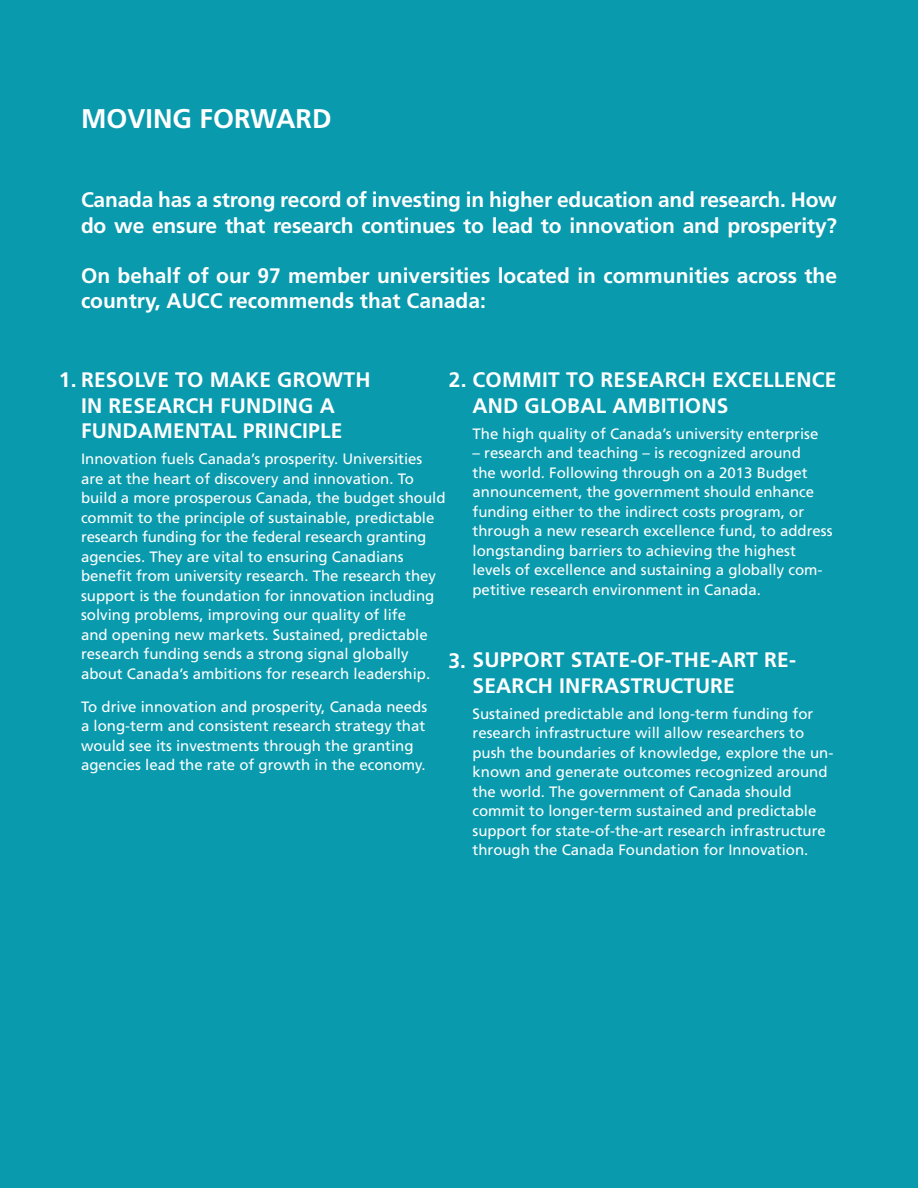
<style>
.page{position:relative;width:918px;height:1188px;background:#fff}
.page>*{position:absolute;margin:0;border:0;box-sizing:border-box;transform-origin:0 0}
.t1{font:700 27px "Frutiger LT Std";color:#fff}
.t2{font:700 21px/25.2px "Frutiger LT Std";letter-spacing:-.01em;color:#fff}
.t3{font:15px/19.5px "Frutiger LT Std";color:#fff}
</style>
<div class="page">
<div style="left:1px;top:0;width:917px;height:1188px;background:#099aad"></div>
<h1 class="t1" style="left:81px;top:103px;width:80px">Moving</h1>
<h1 class="t1" style="left:200px;top:103px;width:18px">for</h1>
<h1 class="t1" style="left:250px;top:103px;width:45px">ward</h1>
<h2 class="t2" style="left:81px;top:188px;width:758px">Canada has a strong record of investing in higher education and research. How do we ensure that research continues to lead to innovation and prosperity?</h2>
<h2 class="t2" style="left:81px;top:263px;width:758px">On behalf of our 97 member universities located in communities across the country, AUCC recommends that Canada:</h2>
<h2 class="t2" style="left:59px;top:368px;width:36px">1.resol</h2>
<h2 class="t2" style="left:143px;top:368px;width:150px">veto makegro</h2>
<h2 class="t2" style="left:322px;top:368px;width:50px">wth</h2>
<h2 class="t2" style="left:81px;top:393px;width:42px">in researc</h2>
<h2 class="t2" style="left:199px;top:393px;width:36px">h funding</h2>
<h2 class="t2" style="left:320px;top:393px;width:13px">a</h2>
<h2 class="t2" style="left:81px;top:418px;width:15px">fundamental</h2>
<h2 class="t2" style="left:243px;top:418px;width:12px">principle</h2>
<p class="t3" style="left:81px;top:449px;width:366px">Innovation fuels Canada’s prosperity. Universities are at the heart of discovery and innovation. To build a more prosperous Canada, the budget should commit to the principle of sustainable, predictable research funding for the federal research granting agencies. They are vital to ensuring Canadians benefit from university research. The research they support is the foundation for innovation including solving problems, improving our quality of life<br>and opening new markets. Sustained, predictable research funding sends a strong signal globally about Canada’s ambitions for research leadership.</p>
<p class="t3" style="left:81px;top:697px;width:348px">To drive innovation and prosperity, Canada needs a long-term and consistent research strategy that would see its investments through the granting agencies lead the rate of growth in the economy.</p>
<h2 class="t2" style="left:449px;top:368px;width:53px">2. Commit</h2>
<h2 class="t2" style="left:566px;top:368px;width:49px">to researc</h2>
<h2 class="t2" style="left:691px;top:368px;width:61px">h excellence</h2>
<h2 class="t2" style="left:472px;top:393px;width:16px">and</h2>
<h2 class="t2" style="left:525px;top:393px;width:15px">global</h2>
<h2 class="t2" style="left:612px;top:393px;width:14px">ambitions</h2>
<p class="t3" style="left:472px;top:424px;width:347px">The high quality of Canada’s university enterprise</p>
<p class="t3" style="left:472px;top:444px;width:362px">– research and teaching – is recognized around<br>the world. Following through on a 2013 Budget announcement, the government should enhance funding either to the indirect costs program, or through a new research excellence fund, to address longstanding barriers to achieving the highest levels of excellence and sustaining a globally com&shy;petitive research environment in Canada.</p>
<h2 class="t2" style="left:448px;top:648px;width:39px">3.support</h2>
<h2 class="t2" style="left:571px;top:648px;width:13px">state</h2>
<h2 class="t2" style="left:630px;top:648px;width:103px">-of-the-art</h2>
<h2 class="t2" style="left:764px;top:648px;width:33px">re -</h2>
<h2 class="t2" style="left:472px;top:673px;width:14px">searc</h2>
<h2 class="t2" style="left:538px;top:673px;width:35px">h infrastructure</h2>
<p class="t3" style="left:472px;top:704px;width:362px">Sustained predictable and long-term funding for research infrastructure will allow researchers to push the boundaries of knowledge, explore the un&shy;known and generate outcomes recognized around the world. The government of Canada should commit to longer-term sustained and predictable support for state-of-the-art research infrastructure through the Canada Foundation for Innovation.</p>
</div>
